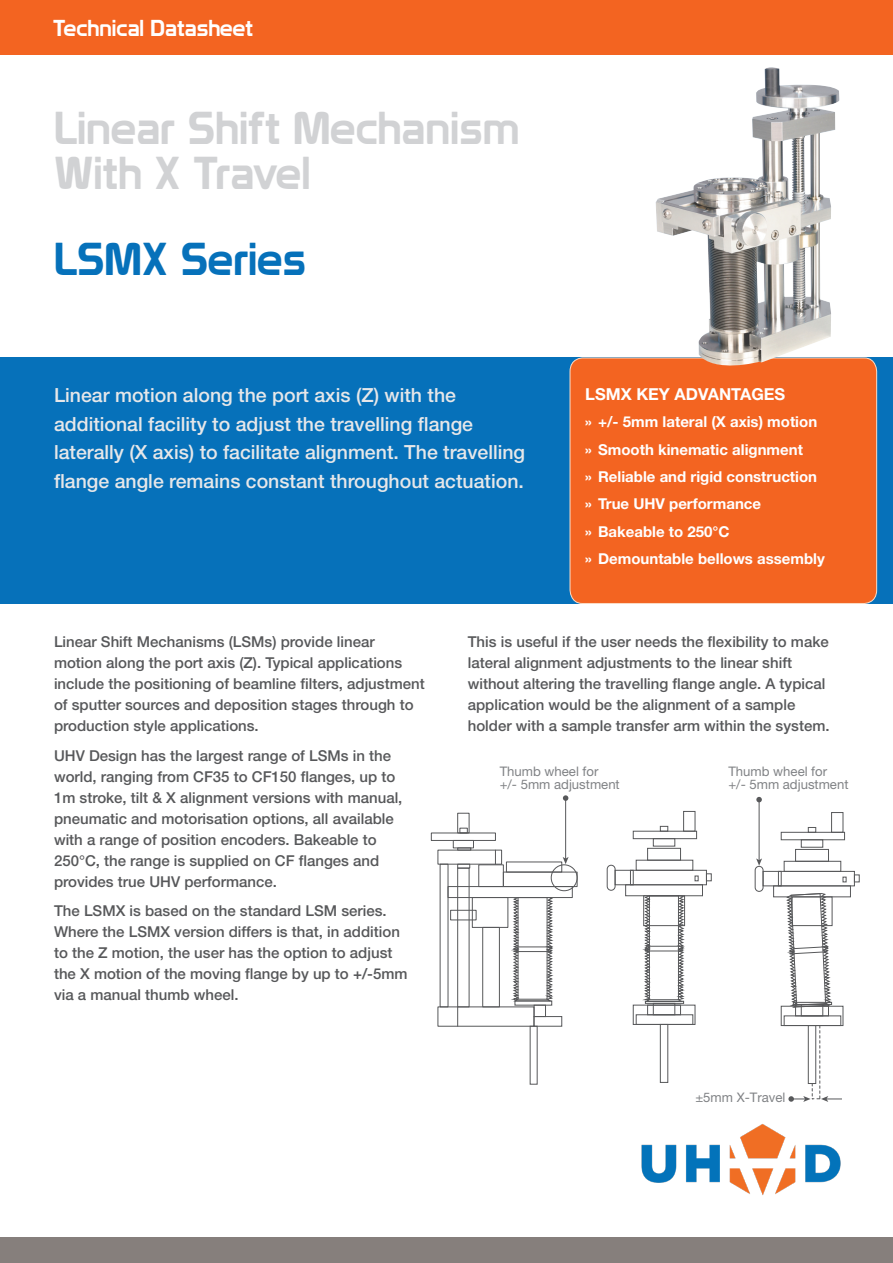
<style>
.page{position:relative;width:893px;height:1263px;background:#fff}
.page>*{position:absolute;margin:0;border:0;box-sizing:border-box;transform-origin:0 0}
.PRODUCT_NAME{font:45px/45px "Prototype";color:#d1d2d4}
.PRODUCT_NAME-2{font:45px "Prototype";color:#0671ba}
.t1{font:22.5px "Prototype";color:#fff}
.BLK_BOX_WHITE_TEXT{font:500 19.5px/28.5px "Helvetica Neue";color:#e6e7e9}
.Orange_heading{font:700 16.5px "Helvetica Neue";color:#fff}
.MAIN_COPY{font:500 15px/21px "Helvetica Neue";color:#57585a}
.t2{font:700 15px "Helvetica Neue";color:#fff}
.t3{font:13.2px/13.2px "Helvetica Neue";color:#808285}
</style>
<div class="page">
<div style="left:0;top:0;width:893px;height:54px;background:#f36421"></div>
<div style="left:0;top:357px;width:893px;height:247px;background:#0671ba"></div>
<div style="left:570px;top:358px;width:307px;height:245px;background:#f36421;border-radius:13px"></div>
<div style="left:570px;top:358px;width:307px;height:246px;border:1px solid #fddcc5;border-radius:13px"></div>
<div style="left:0;top:1237px;width:893px;height:26px;background:#867f7c"></div>
<img style="left:656px;top:67px;width:183px;height:299px">
<div style="left:615px;top:870px;width:92px;height:15px;border:1px solid #57585a"></div>
<div style="left:633px;top:1005px;width:62px;height:20px;border:1px solid #57585a"></div>
<div style="left:660px;top:1024px;width:8px;height:59px;border:1px solid #57585a"></div>
<div style="left:636px;top:1014px;width:57px;height:11px;border:1px solid #57585a"></div>
<div style="left:647px;top:1005px;width:34px;height:10px;border:1px solid #57585a"></div>
<div style="left:653px;top:1003px;width:22px;height:12px;border:1px solid #57585a"></div>
<div style="left:645px;top:1001px;width:39px;height:3px;border:1px solid #57585a"></div>
<svg style="left:641px;top:896px;width:45px;height:106px"></svg>
<div style="left:649px;top:895px;width:30px;height:105px;border:1px solid #57585a"></div>
<div style="left:625px;top:884px;width:78px;height:12px;border:1px solid #57585a"></div>
<div style="left:630px;top:870px;width:4px;height:15px;border:1px solid #57585a"></div>
<svg style="left:695px;top:876px;width:3px;height:5px"></svg>
<div style="left:706px;top:873px;width:6px;height:8px;border:1px solid #57585a"></div>
<div style="left:607px;top:865px;width:8px;height:26px;border:1px solid #57585a;border-radius:4px"></div>
<div style="left:636px;top:860px;width:57px;height:11px;border:1px solid #57585a"></div>
<div style="left:647px;top:848px;width:34px;height:12px;border:1px solid #57585a"></div>
<div style="left:653px;top:838px;width:22px;height:8px;border:1px solid #57585a"></div>
<div style="left:633px;top:831px;width:64px;height:8px;border:1px solid #57585a"></div>
<div style="left:660px;top:826px;width:8px;height:5px;border:1px solid #57585a"></div>
<div style="left:683px;top:811px;width:12px;height:20px;border:1px solid #57585a"></div>
<div style="left:472px;top:897px;width:36px;height:31px;border:1px solid #57585a"></div>
<div style="left:457px;top:813px;width:12px;height:20px;border:1px solid #57585a"></div>
<div style="left:431px;top:833px;width:65px;height:8px;border:1px solid #57585a"></div>
<div style="left:459px;top:828px;width:9px;height:5px;border:1px solid #57585a"></div>
<div style="left:453px;top:840px;width:21px;height:8px;border:1px solid #57585a"></div>
<div style="left:457px;top:847px;width:14px;height:3px;border:1px solid #57585a"></div>
<svg style="left:437px;top:849px;width:65px;height:16px"></svg>
<div style="left:438px;top:1006px;width:96px;height:20px;border:1px solid #57585a"></div>
<svg style="left:457px;top:1007px;width:1px;height:19px"></svg>
<div style="left:457px;top:864px;width:13px;height:4px;border:1px solid #57585a"></div>
<div style="left:506px;top:861px;width:56px;height:11px;border:1px solid #57585a"></div>
<div style="left:503px;top:872px;width:74px;height:15px;border:1px solid #57585a"></div>
<div style="left:448px;top:886px;width:125px;height:12px;border:1px solid #57585a"></div>
<div style="left:551px;top:864px;width:26px;height:27px;border:1px solid #57585a;border-radius:50%"></div>
<div style="left:457px;top:868px;width:12px;height:139px;border:1px solid #57585a"></div>
<div style="left:450px;top:910px;width:26px;height:10px;border:1px solid #57585a"></div>
<div style="left:482px;top:927px;width:18px;height:80px;border:1px solid #57585a"></div>
<svg style="left:509px;top:897px;width:45px;height:105px"></svg>
<div style="left:515px;top:1000px;width:37px;height:5px;border:1px solid #57585a"></div>
<div style="left:534px;top:1005px;width:12px;height:12px;border:1px solid #57585a"></div>
<div style="left:534px;top:1016px;width:28px;height:10px;border:1px solid #57585a"></div>
<div style="left:530px;top:1026px;width:7px;height:58px;border:1px solid #57585a"></div>
<div style="left:478px;top:864px;width:26px;height:23px;border:1px solid #57585a"></div>
<svg style="left:785px;top:893px;width:47px;height:113px"></svg>
<div style="left:763px;top:871px;width:92px;height:15px;border:1px solid #57585a"></div>
<div style="left:781px;top:1006px;width:62px;height:20px;border:1px solid #57585a"></div>
<div style="left:784px;top:1015px;width:57px;height:11px;border:1px solid #57585a"></div>
<div style="left:795px;top:1006px;width:34px;height:10px;border:1px solid #57585a"></div>
<div style="left:801px;top:1004px;width:22px;height:12px;border:1px solid #57585a"></div>
<div style="left:793px;top:1002px;width:39px;height:3px;border:1px solid #57585a"></div>
<div style="left:773px;top:885px;width:78px;height:12px;border:1px solid #57585a"></div>
<div style="left:778px;top:871px;width:4px;height:15px;border:1px solid #57585a"></div>
<svg style="left:843px;top:877px;width:3px;height:5px"></svg>
<div style="left:854px;top:874px;width:6px;height:8px;border:1px solid #57585a"></div>
<div style="left:755px;top:866px;width:8px;height:26px;border:1px solid #57585a;border-radius:4px"></div>
<div style="left:784px;top:861px;width:57px;height:11px;border:1px solid #57585a"></div>
<div style="left:795px;top:849px;width:34px;height:13px;border:1px solid #57585a"></div>
<div style="left:801px;top:839px;width:22px;height:8px;border:1px solid #57585a"></div>
<div style="left:781px;top:832px;width:64px;height:8px;border:1px solid #57585a"></div>
<div style="left:808px;top:827px;width:8px;height:6px;border:1px solid #57585a"></div>
<div style="left:831px;top:812px;width:12px;height:21px;border:1px solid #57585a"></div>
<hr style="left:759px;top:799px;width:1px;height:61px;background:#57585a">
<svg style="left:756px;top:797px;width:6px;height:5px"></svg>
<svg style="left:756px;top:858px;width:6px;height:8px"></svg>
<svg style="left:788px;top:1025px;width:54px;height:77px"></svg>
<hr style="left:565px;top:798px;width:1px;height:61px;background:#57585a">
<svg style="left:563px;top:795px;width:5px;height:6px"></svg>
<svg style="left:563px;top:857px;width:6px;height:7px"></svg>
<img style="left:641px;top:1124px;width:200px;height:71px">
<p class="t1" style="left:53px;top:14px;width:202px">Technical Datasheet</p>
<p class="PRODUCT_NAME" style="left:54px;top:105px;width:467px">Linear Shift Mechanism<br>With X Travel</p>
<p class="PRODUCT_NAME-2" style="left:54px;top:232px;width:254px">LSMX Series</p>
<p class="BLK_BOX_WHITE_TEXT" style="left:54px;top:381px;width:473px">Linear motion along the port axis (Z) with the additional facility to adjust the travelling flange laterally (X axis) to facilitate alignment. The travelling flange angle remains constant throughout actuation.</p>
<p class="Orange_heading" style="left:585px;top:384px;width:202px">LSMX KEY ADVANTAGES</p>
<p class="t2" style="left:585px;top:413px;width:233px">» +/- 5mm lateral (X axis) motion</p>
<p class="t2" style="left:585px;top:440px;width:219px">» Smooth kinematic alignment</p>
<p class="t2" style="left:585px;top:467px;width:233px">» Reliable and rigid construction</p>
<p class="t2" style="left:585px;top:495px;width:177px">» True UHV performance</p>
<p class="t2" style="left:585px;top:522px;width:146px">» Bakeable to 250°C</p>
<p class="t2" style="left:585px;top:549px;width:241px">» Demountable bellows assembly</p>
<p class="MAIN_COPY" style="left:54px;top:631px;width:372px">Linear Shift Mechanisms (LSMs) provide linear motion along the port axis (Z). Typical applications include the positioning of beamline filters, adjustment of sputter sources and deposition stages through to production style applications.</p>
<p class="MAIN_COPY" style="left:54px;top:744px;width:350px">UHV Design has the largest range of LSMs in the world, ranging from CF35 to CF150 flanges, up to 1m stroke, tilt &amp; X alignment versions with manual, pneumatic and motorisation options, all available with a range of position encoders. Bakeable to 250°C, the range is supplied on CF flanges and provides true UHV performance.</p>
<p class="MAIN_COPY" style="left:54px;top:900px;width:355px">The LSMX is based on the standard LSM series.<br>Where the LSMX version differs is that, in addition to the Z motion, the user has the option to adjust the X motion of the moving flange by up to +/-5mm via a manual thumb wheel.</p>
<p class="MAIN_COPY" style="left:468px;top:631px;width:363px">This is useful if the user needs the flexibility to make lateral alignment adjustments to the linear shift without altering the travelling flange angle. A typical application would be the alignment of a sample holder with a sample transfer arm within the system.</p>
<p class="t3" style="left:500px;top:764px;width:122px">Thumb wheel for<br>+/- 5mm adjustment</p>
<p class="t3" style="left:728px;top:765px;width:122px">Thumb wheel for<br>+/- 5mm adjustment</p>
<p class="t3" style="left:695px;top:1090px;width:92px">±5mm X-Travel</p>
</div>
